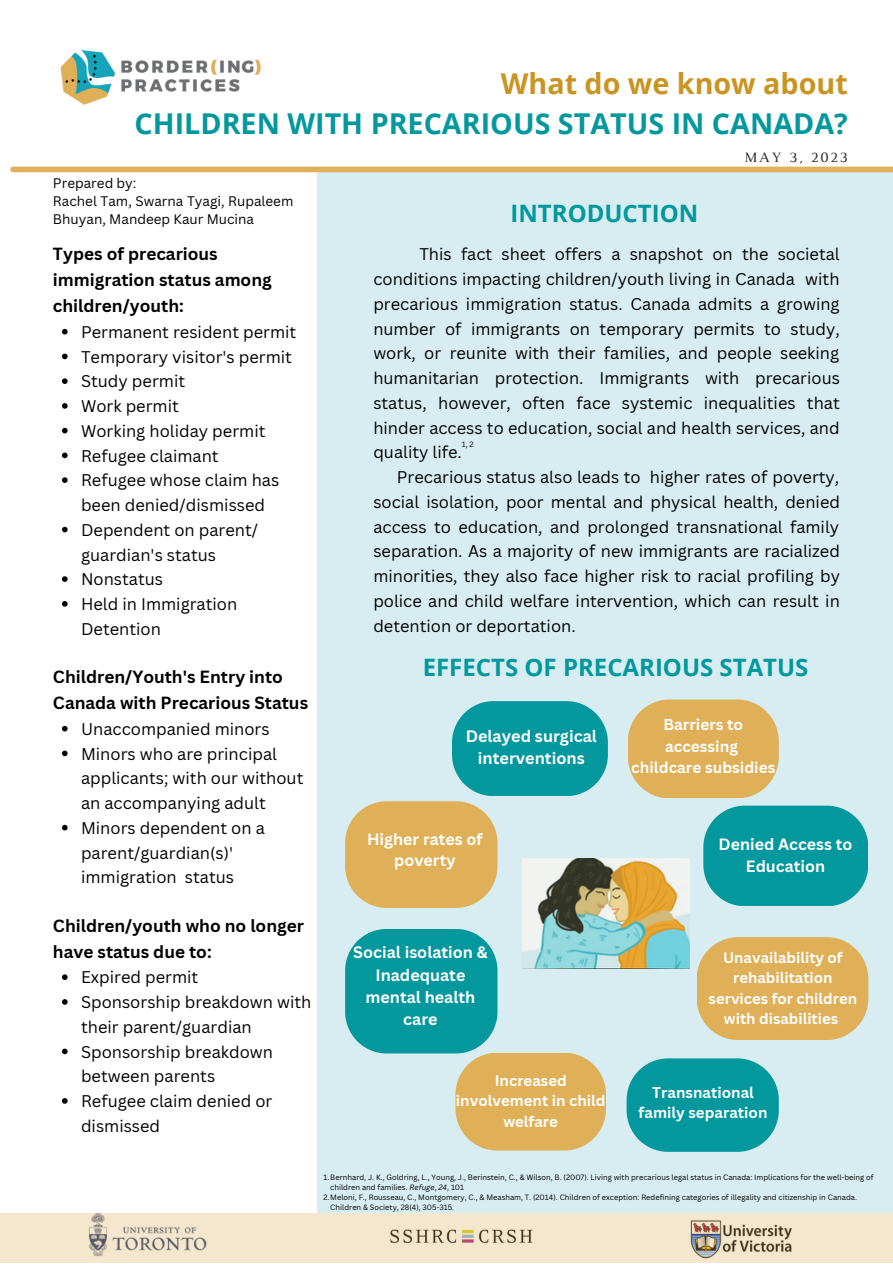
<style>
.page{position:relative;width:893px;height:1264px;background:#fff}
.page>*{position:absolute;margin:0;border:0;box-sizing:border-box;transform-origin:0 0}
.t1{font:700 28.65px "Open Sans";color:#03989e}
.t2{font:700 28.65px "Open Sans";color:#ca9422}
.t3{font:700 24px "Open Sans";color:#03989e}
.t4{font:700 17.1px/25.8px "Canva Sans";color:#000}
.t5{font:16.5px/24.8px "Canva Sans";color:#000}
.t6{font:700 16.2px/22.5px "Canva Sans";color:#fff;text-align:center}
.t7{font:700 16.05px/22.5px "Canva Sans";color:#fff;text-align:center}
.t8{font:700 15.9px/21.3px "Canva Sans";color:#fff;text-align:center}
.t9{font:700 15.45px/21.3px "Canva Sans";color:#fff}
.t10{font:700 15px/20.2px "Canva Sans";color:#fff;text-align:center}
.t11{font:700 14.85px/20.2px "Canva Sans";color:#fff;text-align:center}
.t12{font:14.55px "Luthier";letter-spacing:.14em;color:#222}
.t13{font:13.5px/18px "Canva Sans";color:#000}
.t14{font:7.5px/10.1px "Canva Sans";color:#000}
.s1{font-style:italic}
</style>
<div class="page">
<div style="left:317px;top:167px;width:575px;height:1045px;background:#d7edf1"></div>
<img style="left:60px;top:49px;width:201px;height:56px">
<div style="left:13px;top:167px;width:879px;height:5px;background:#dfb058"></div>
<svg style="left:345px;top:801px;width:152px;height:106px"></svg>
<img style="left:523px;top:858px;width:166px;height:110px">
<svg style="left:452px;top:701px;width:155px;height:94px"></svg>
<div style="left:696px;top:937px;width:172px;height:102px;background:#dfb058;border-radius:42px"></div>
<div style="left:628px;top:699px;width:150px;height:99px;background:#dfb058;border-radius:42px"></div>
<div style="left:703px;top:805px;width:165px;height:101px;background:#03989e;border-radius:42px"></div>
<div style="left:455px;top:1052px;width:151px;height:98px;background:#dfb058;border-radius:42px"></div>
<svg style="left:345px;top:929px;width:152px;height:124px"></svg>
<svg style="left:626px;top:1058px;width:152px;height:93px"></svg>
<svg style="left:62px;top:329px;width:6px;height:5px"></svg>
<svg style="left:62px;top:353px;width:6px;height:6px"></svg>
<svg style="left:62px;top:378px;width:6px;height:6px"></svg>
<svg style="left:62px;top:403px;width:6px;height:6px"></svg>
<svg style="left:62px;top:428px;width:6px;height:5px"></svg>
<svg style="left:62px;top:452px;width:6px;height:6px"></svg>
<svg style="left:62px;top:477px;width:6px;height:6px"></svg>
<svg style="left:62px;top:527px;width:6px;height:5px"></svg>
<svg style="left:62px;top:576px;width:6px;height:6px"></svg>
<svg style="left:62px;top:601px;width:6px;height:5px"></svg>
<svg style="left:62px;top:726px;width:6px;height:5px"></svg>
<svg style="left:62px;top:750px;width:6px;height:6px"></svg>
<svg style="left:62px;top:824px;width:6px;height:6px"></svg>
<svg style="left:62px;top:974px;width:6px;height:6px"></svg>
<svg style="left:62px;top:999px;width:6px;height:5px"></svg>
<svg style="left:62px;top:1048px;width:6px;height:6px"></svg>
<svg style="left:62px;top:1098px;width:6px;height:5px"></svg>
<svg style="left:0;top:1212px;width:892px;height:50px;fill:#f5e7cd"></svg>
<p class="t2" style="left:500px;top:63px;width:348px">What do we know about</p>
<p class="t1" style="left:134px;top:103px;width:714px">CHILDREN WITH PRECARIOUS STATUS IN CANADA?</p>
<p class="t13" style="left:53px;top:174px;width:85px">Prepared by:</p>
<p class="t13" style="left:53px;top:192px;width:242px">Rachel Tam, Swarna Tyagi, Rupaleem<br>Bhuyan, Mandeep Kaur Mucina</p>
<p class="t4" style="left:53px;top:241px;width:220px">Types of precarious immigration status among children/youth:</p>
<p class="t5" style="left:81px;top:319px;width:217px">Permanent resident permit</p>
<p class="t5" style="left:81px;top:344px;width:212px">Temporary visitor's permit</p>
<p class="t5" style="left:81px;top:368px;width:106px">Study permit</p>
<p class="t5" style="left:81px;top:393px;width:99px">Work permit</p>
<p class="t5" style="left:81px;top:418px;width:186px">Working holiday permit</p>
<p class="t5" style="left:81px;top:443px;width:139px">Refugee claimant</p>
<p class="t5" style="left:81px;top:467px;width:200px">Refugee whose claim has been denied/dismissed</p>
<p class="t5" style="left:81px;top:517px;width:179px">Dependent on parent/ guardian's status</p>
<p class="t5" style="left:81px;top:566px;width:84px">Nonstatus</p>
<p class="t5" style="left:81px;top:591px;width:158px">Held in Immigration<br>Detention</p>
<p class="t4" style="left:53px;top:663px;width:257px">Children/Youth's Entry into<br>Canada with Precarious Status</p>
<p class="t5" style="left:81px;top:716px;width:190px">Unaccompanied minors</p>
<p class="t5" style="left:81px;top:740px;width:224px">Minors who are principal applicants; with our without an accompanying adult</p>
<p class="t5" style="left:81px;top:815px;width:185px">Minors dependent on a parent/guardian(s)' immigration status</p>
<p class="t4" style="left:53px;top:912px;width:252px">Children/youth who no longer have status due to:</p>
<p class="t5" style="left:81px;top:964px;width:119px">Expired permit</p>
<p class="t5" style="left:81px;top:989px;width:232px">Sponsorship breakdown with their parent/guardian</p>
<p class="t5" style="left:81px;top:1038px;width:194px">Sponsorship breakdown between parents</p>
<p class="t5" style="left:81px;top:1088px;width:193px">Refugee claim denied or dismissed</p>
<p class="t3" style="left:510px;top:197px;width:189px">INTRODUCTION</p>
<p class="t12" style="left:744px;top:151px;width:105px">MAY 3, 2023</p>
<p class="t5" style="left:373px;top:241px;width:468px;text-align:justify;text-indent:46px">This fact sheet offers a snapshot on the societal conditions impacting children/youth living in Canada with precarious immigration status. Canada admits a growing number of immigrants on temporary permits to study, work, or reunite with their families, and people seeking humanitarian protection. Immigrants with precarious status, however, often face systemic inequalities that hinder access to education, social and health services, and quality life.</p>
<p class="t5" style="left:373px;top:464px;width:468px;text-align:justify;text-indent:24px">Precarious status also leads to higher rates of poverty, social isolation, poor mental and physical health, denied access to education, and prolonged transnational family separation. As a majority of new immigrants are racialized minorities, they also face higher risk to racial profiling by police and child welfare intervention, which can result in detention or deportation.</p>
<p class="t14" style="left:461px;top:439px;width:13px">1, 2</p>
<p class="t3" style="left:422px;top:650px;width:387px">EFFECTS OF PRECARIOUS STATUS</p>
<p class="t6" style="left:465px;top:724px;width:133px">Delayed surgical interventions</p>
<p class="t8" style="left:367px;top:827px;width:117px">Higher rates of poverty</p>
<p class="t9" style="left:663px;top:713px;width:81px">Barriers to accessing</p>
<p class="t9" style="left:631px;top:756px;width:146px">childcare subsidies</p>
<p class="t8" style="left:718px;top:833px;width:135px">Denied Access to<br>Education</p>
<p class="t7" style="left:353px;top:940px;width:136px">Social isolation &amp;<br>Inadequate mental health care</p>
<p class="t10" style="left:456px;top:1070px;width:151px">Increased involvement in child welfare</p>
<p class="t11" style="left:708px;top:947px;width:150px">Unavailability of rehabilitation services for children with disabilities</p>
<p class="t10" style="left:638px;top:1082px;width:130px">Transnational family separation</p>
<p class="t14" style="left:330px;top:1171px;width:544px;text-indent:-7px">1.Bernhard, J. K., Goldring, L., Young, J., Berinstein, C., &amp; Wilson, B. (2007). Living with precarious legal status in Canada: Implications for the well-being of children and families. <span class="s1">Refuge</span>, <span class="s1">24</span>, 101</p>
<p class="t14" style="left:330px;top:1191px;width:528px;text-indent:-7px">2.Meloni, F., Rousseau, C., Montgomery, C., &amp; Measham, T. (2014). Children of exception: Redefining categories of illegality and citizenship in Canada.<br>Children &amp; Society, 28(4), 305-315.</p>
</div>
